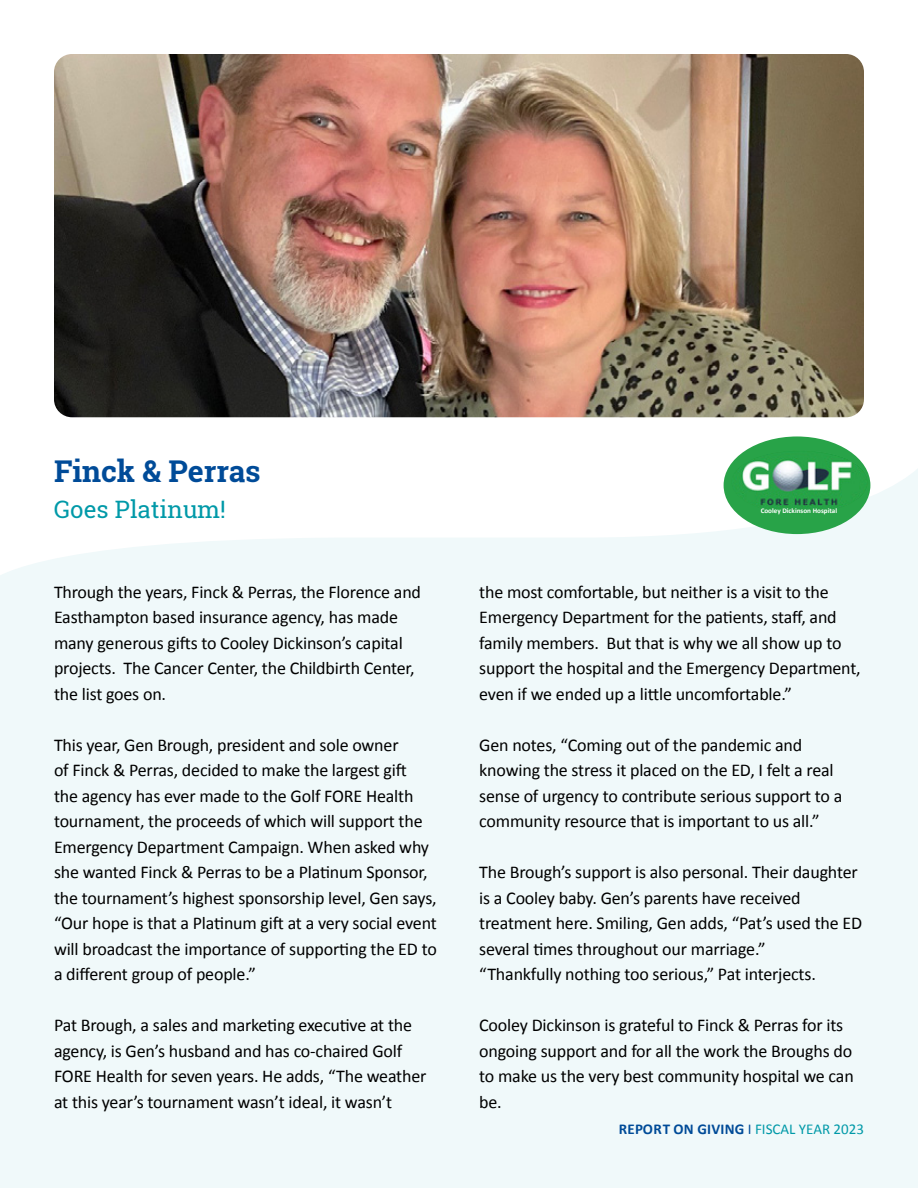
<style>
.page{position:relative;width:918px;height:1188px;background:#fff}
.page>*{position:absolute;margin:0;border:0;box-sizing:border-box;transform-origin:0 0}
.t1{font:700 30px "Roboto Slab";color:#004b98}
.t2{font:24px "Roboto Slab";color:#0099a8}
.t3{font:18px/25.5px "Calibri";letter-spacing:-.01em;color:#000}
.t4{font:700 15px "Calibri";letter-spacing:.02em;color:#004b98}
.t5{font:700 7.2px "Calibri";color:#fff}
.s1{font-weight:400}
.s2{font-weight:400;color:#0099a8}
</style>
<div class="page">
<div style="left:0;top:459px;width:918px;height:729px;background:#f0f9fa"></div>
<svg style="left:0;top:417px;width:918px;height:158px;fill:#fff"></svg>
<img style="left:54px;top:54px;width:810px;height:363px">
<div style="left:724px;top:436px;width:146px;height:98px;background:#28a348;border-radius:50%"></div>
<img style="left:732px;top:450px;width:136px;height:64px">
<h1 class="t1" style="left:54px;top:450px;width:208px">Finck &amp; Perras</h1>
<h2 class="t2" style="left:54px;top:492px;width:173px">Goes Platinum!</h2>
<p class="t3" style="left:54px;top:578px;width:369px">Through the years, Finck &amp; Perras, the Florence and Easthampton based insurance agency, has made many generous gifts to Cooley Dickinson’s capital projects. The Cancer Center, the Childbirth Center, the list goes on.</p>
<p class="t3" style="left:54px;top:731px;width:384px">This year, Gen Brough, president and sole owner<br>of Finck &amp; Perras, decided to make the largest gift<br>the agency has ever made to the Golf FORE Health tournament, the proceeds of which will support the Emergency Department Campaign. When asked why she wanted Finck &amp; Perras to be a Platinum Sponsor, the tournament’s highest sponsorship level, Gen says, “Our hope is that a Platinum gift at a very social event will broadcast the importance of supporting the ED to a different group of people.”</p>
<p class="t3" style="left:54px;top:1012px;width:374px">Pat Brough, a sales and marketing executive at the agency, is Gen’s husband and has co-chaired Golf FORE Health for seven years. He adds, “The weather at this year’s tournament wasn’t ideal, it wasn’t</p>
<p class="t5" style="left:761px;top:506px;width:78px">Cooley Dickinson Hospital</p>
<p class="t3" style="left:479px;top:578px;width:383px">the most comfortable, but neither is a visit to the Emergency Department for the patients, staff, and family members. But that is why we all show up to support the hospital and the Emergency Department, even if we ended up a little uncomfortable.”</p>
<p class="t3" style="left:479px;top:731px;width:365px">Gen notes, “Coming out of the pandemic and knowing the stress it placed on the ED, I felt a real sense of urgency to contribute serious support to a community resource that is important to us all.”</p>
<p class="t3" style="left:479px;top:859px;width:384px">The Brough’s support is also personal. Their daughter is a Cooley baby. Gen’s parents have received treatment here. Smiling, Gen adds, “Pat’s used the ED several times throughout our marriage.”<br>“Thankfully nothing too serious,” Pat interjects.</p>
<p class="t3" style="left:479px;top:1012px;width:376px">Cooley Dickinson is grateful to Finck &amp; Perras for its ongoing support and for all the work the Broughs do to make us the very best community hospital we can be.</p>
<p class="t4" style="left:619px;top:1120px;width:247px">REPORT ON GIVING <span class="s1">I</span> <span class="s2">FISCAL YEAR 2023</span></p>
</div>
